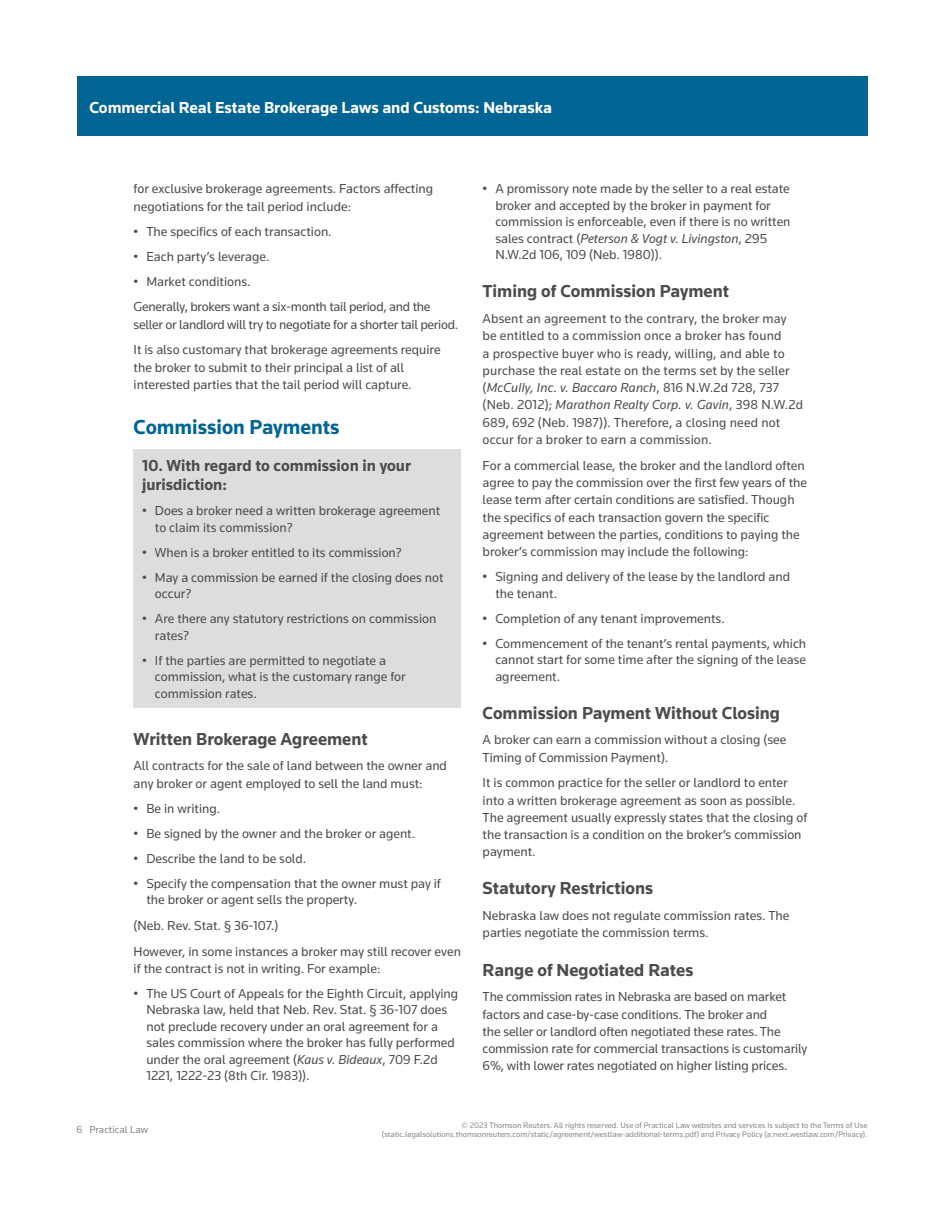
<style>
.page{position:relative;width:944px;height:1214px;background:#fff}
.page>*{position:absolute;margin:0;border:0;box-sizing:border-box;transform-origin:0 0}
.t1{font:700 21px "Knowledge";color:#006494}
.t2{font:700 18px "Knowledge";color:#4b4c4d}
.t3{font:700 16.5px "Knowledge";color:#fff}
.t4{font:700 16.5px/19.5px "Knowledge";color:#4b4c4d}
.t5{font:13.5px/17.2px "Knowledge";color:#4b4c4d}
.t6{font:13.5px/25.8px "Knowledge";letter-spacing:-.02em;color:#4b4c4d}
.t7{font:10.5px "Knowledge";color:#86888b}
.t8{font:8.25px/9.8px "Knowledge";color:#86888b;text-align:right}
.s1{font-style:italic}
</style>
<div class="page">
<div style="left:77px;top:77px;width:790px;height:59px;background:#006494"></div>
<div style="left:134px;top:449px;width:327px;height:259px;background:#dcdddf"></div>
<p class="t3" style="left:89px;top:97px;width:464px">Commercial Real Estate Brokerage Laws and Customs: Nebraska</p>
<p class="t5" style="left:134px;top:180px;width:301px">for exclusive brokerage agreements. Factors affecting negotiations for the tail period include:</p>
<p class="t5" style="left:134px;top:222px;width:200px">• The specifics of each transaction.</p>
<p class="t5" style="left:134px;top:247px;width:137px">• Each party’s leverage.</p>
<p class="t6" style="left:134px;top:268px;width:298px">• Market conditions.<br>Generally, brokers want a six-month tail period, and the</p>
<p class="t6" style="left:134px;top:311px;width:326px">seller or landlord will try to negotiate for a shorter tail period.<br>It is also customary that brokerage agreements require</p>
<p class="t5" style="left:134px;top:358px;width:279px">the broker to submit to their principal a list of all interested parties that the tail period will capture.</p>
<h1 class="t1" style="left:134px;top:414px;width:207px">Commission Payments</h1>
<p class="t4" style="left:142px;top:455px;width:270px">10. With regard to commission in your jurisdiction:</p>
<p class="t5" style="left:155px;top:502px;width:287px;line-height:16.5px;text-indent:-13px">• Does a broker need a written brokerage agreement to claim its commission?</p>
<p class="t5" style="left:142px;top:543px;width:261px">• When is a broker entitled to its commission?</p>
<p class="t5" style="left:155px;top:568px;width:290px;line-height:16.5px;text-indent:-13px">• May a commission be earned if the closing does not occur?</p>
<p class="t5" style="left:155px;top:610px;width:283px;line-height:16.5px;text-indent:-13px">• Are there any statutory restrictions on commission rates?</p>
<p class="t5" style="left:155px;top:651px;width:252px;line-height:16.5px;text-indent:-13px">• If the parties are permitted to negotiate a commission, what is the customary range for commission rates.</p>
<h2 class="t2" style="left:134px;top:727px;width:235px">Written Brokerage Agreement</h2>
<p class="t5" style="left:134px;top:757px;width:315px">All contracts for the sale of land between the owner and any broker or agent employed to sell the land must:</p>
<p class="t5" style="left:134px;top:799px;width:88px">• Be in writing.</p>
<p class="t5" style="left:134px;top:824px;width:283px">• Be signed by the owner and the broker or agent.</p>
<p class="t5" style="left:134px;top:849px;width:174px">• Describe the land to be sold.</p>
<p class="t5" style="left:146px;top:874px;width:296px;line-height:16.5px;text-indent:-13px">• Specify the compensation that the owner must pay if the broker or agent sells the property.</p>
<p class="t5" style="left:134px;top:912px;width:329px;line-height:25.8px">(Neb. Rev. Stat. § 36-107.)<br>However, in some instances a broker may still recover even</p>
<p class="t5" style="left:134px;top:959px;width:248px">if the contract is not in writing. For example:</p>
<p class="t5" style="left:146px;top:985px;width:313px;line-height:16.5px;text-indent:-13px">• The US Court of Appeals for the Eighth Circuit, applying Nebraska law, held that Neb. Rev. Stat. § 36-107 does not preclude recovery under an oral agreement for a sales commission where the broker has fully performed under the oral agreement (<span class="s1">Kaus v. Bideaux</span>, 709 F.2d 1221, 1222-23 (8th Cir. 1983)).</p>
<p class="t5" style="left:495px;top:180px;width:296px;line-height:16.5px;text-indent:-13px">• A promissory note made by the seller to a real estate broker and accepted by the broker in payment for commission is enforceable, even if there is no written sales contract (<span class="s1">Peterson &amp; Vogt v. Livingston</span>, 295<br>N.W.2d 106, 109 (Neb. 1980)).</p>
<h2 class="t2" style="left:482px;top:280px;width:248px">Timing of Commission Payment</h2>
<p class="t5" style="left:482px;top:310px;width:322px">Absent an agreement to the contrary, the broker may be entitled to a commission once a broker has found<br>a prospective buyer who is ready, willing, and able to purchase the real estate on the terms set by the seller (<span class="s1">McCully, Inc. v. Baccaro Ranch</span>, 816 N.W.2d 728, 737 (Neb. 2012); <span class="s1">Marathon Realty Corp. v. Gavin</span>, 398 N.W.2d 689, 692 (Neb. 1987)). Therefore, a closing need not occur for a broker to earn a commission.</p>
<p class="t5" style="left:482px;top:456px;width:326px">For a commercial lease, the broker and the landlord often agree to pay the commission over the first few years of the lease term after certain conditions are satisfied. Though the specifics of each transaction govern the specific agreement between the parties, conditions to paying the broker’s commission may include the following:</p>
<p class="t5" style="left:495px;top:568px;width:296px;line-height:16.5px;text-indent:-13px">• Signing and delivery of the lease by the landlord and the tenant.</p>
<p class="t5" style="left:482px;top:609px;width:244px">• Completion of any tenant improvements.</p>
<p class="t5" style="left:495px;top:634px;width:312px;line-height:16.5px;text-align:justify;text-indent:-13px">• Commencement of the tenant’s rental payments, which cannot start for some time after the signing of the lease agreement.</p>
<h2 class="t2" style="left:482px;top:701px;width:299px">Commission Payment Without Closing</h2>
<p class="t5" style="left:482px;top:731px;width:305px">A broker can earn a commission without a closing (see<br>Timing of Commission Payment).</p>
<p class="t5" style="left:482px;top:774px;width:326px">It is common practice for the seller or landlord to enter into a written brokerage agreement as soon as possible.<br>The agreement usually expressly states that the closing of the transaction is a condition on the broker’s commission payment.</p>
<h2 class="t2" style="left:482px;top:877px;width:172px">Statutory Restrictions</h2>
<p class="t5" style="left:482px;top:907px;width:308px">Nebraska law does not regulate commission rates. The parties negotiate the commission terms.</p>
<h2 class="t2" style="left:482px;top:958px;width:212px">Range of Negotiated Rates</h2>
<p class="t5" style="left:482px;top:988px;width:326px">The commission rates in Nebraska are based on market factors and case-by-case conditions. The broker and<br>the seller or landlord often negotiated these rates. The commission rate for commercial transactions is customarily 6%, with lower rates negotiated on higher listing prices.</p>
<p class="t7" style="left:77px;top:1123px;width:73px">6 Practical Law</p>
<p class="t8" style="left:382px;top:1119px;width:487px">© 2023 Thomson Reuters. All rights reserved. Use of Practical Law websites and services is subject to the Terms of Use (static.legalsolutions.thomsonreuters.com/static/agreement/westlaw-additional-terms.pdf) and Privacy Policy (a.next.westlaw.com/Privacy).</p>
</div>
